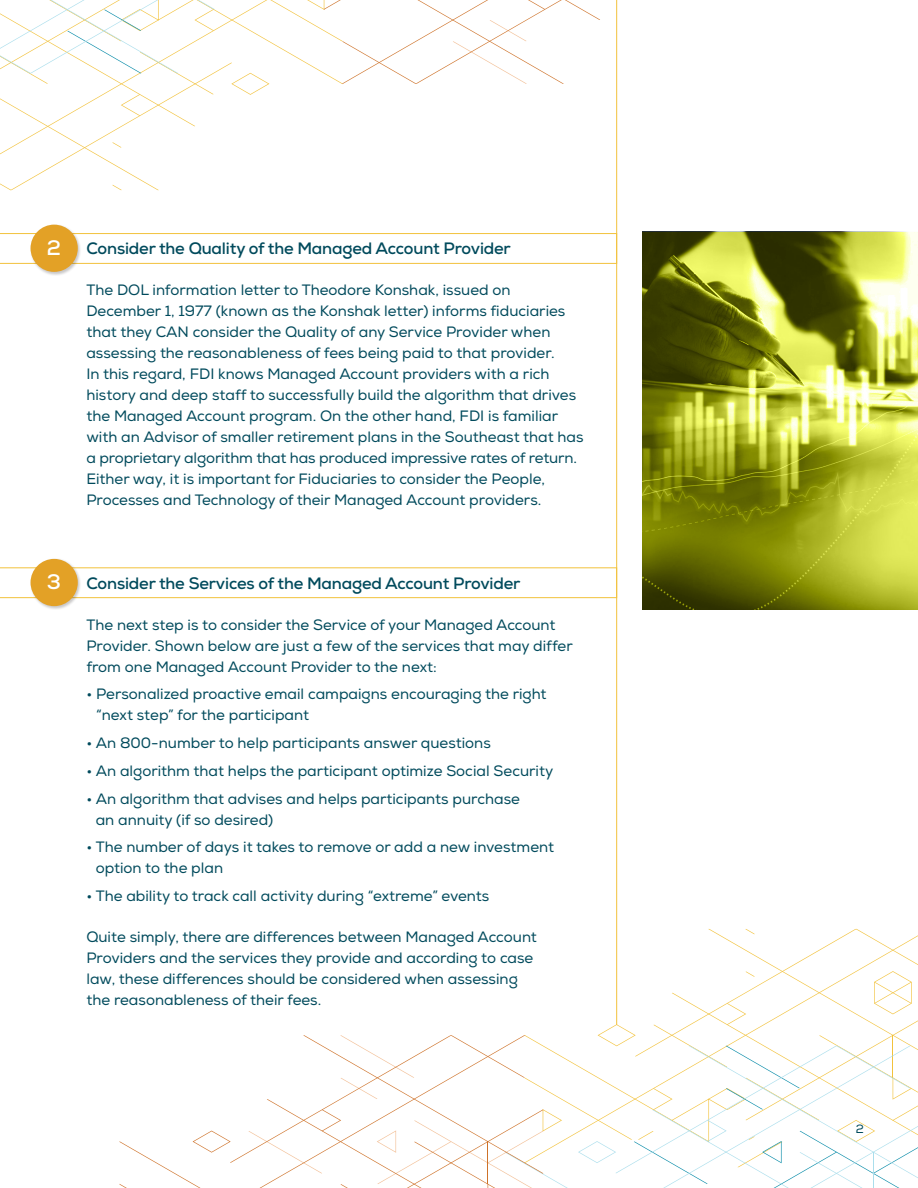
<style>
.page{position:relative;width:918px;height:1188px;background:#fff}
.page>*{position:absolute;margin:0;border:0;box-sizing:border-box;transform-origin:0 0}
.t1{font:700 21px "Nexa";color:#fff}
.t2{font:700 16.5px "Nexa";letter-spacing:-.01em;color:#004a5c}
.t3{font:15px/21px "Nexa";color:#004a5c}
.t4{font:12px "Nexa";color:#004a5c}
</style>
<div class="page">
<svg style="left:120px;top:929px;width:798px;height:259px"></svg>
<svg style="left:0;top:0;width:600px;height:190px"></svg>
<svg style="left:0;top:233px;width:616px;height:31px"></svg>
<div style="left:30px;top:224px;width:52px;height:52px;background:#231f20;opacity:.25"></div>
<div style="left:31px;top:225px;width:47px;height:47px;background:#e3a126;border-radius:50%"></div>
<hr style="left:616px;top:0;width:1px;height:1025px;background:#f2c23c">
<svg style="left:0;top:568px;width:616px;height:30px"></svg>
<div style="left:30px;top:558px;width:52px;height:52px;background:#231f20;opacity:.25"></div>
<div style="left:31px;top:559px;width:47px;height:47px;background:#e3a126;border-radius:50%"></div>
<svg style="left:643px;top:232px;width:275px;height:378px;background:#909627"></svg>
<p class="t1" style="left:47px;top:234px;width:16px">2</p>
<p class="t2" style="left:86px;top:238px;width:426px">Consider the Quality of the Managed Account Provider</p>
<p class="t3" style="left:86px;top:280px;width:499px">The DOL information letter to Theodore Konshak, issued on December 1, 1977 (known as the Konshak letter) informs fiduciaries that they CAN consider the Quality of any Service Provider when assessing the reasonableness of fees being paid to that provider.<br>In this regard, FDI knows Managed Account providers with a rich history and deep staff to successfully build the algorithm that drives the Managed Account program. On the other hand, FDI is familiar with an Advisor of smaller retirement plans in the Southeast that has a proprietary algorithm that has produced impressive rates of return.<br>Either way, it is important for Fiduciaries to consider the People, Processes and Technology of their Managed Account providers.</p>
<p class="t1" style="left:47px;top:568px;width:16px">3</p>
<p class="t2" style="left:86px;top:573px;width:436px">Consider the Services of the Managed Account Provider</p>
<p class="t3" style="left:86px;top:614px;width:488px">The next step is to consider the Service of your Managed Account<br>Provider. Shown below are just a few of the services that may differ from one Managed Account Provider to the next:</p>
<p class="t3" style="left:96px;top:684px;width:452px;text-indent:-10px">• Personalized proactive email campaigns encouraging the right “next step” for the participant</p>
<p class="t3" style="left:86px;top:733px;width:406px">• An 800-number to help participants answer questions</p>
<p class="t3" style="left:86px;top:760px;width:468px">• An algorithm that helps the participant optimize Social Security</p>
<p class="t3" style="left:96px;top:788px;width:426px;text-indent:-9px">• An algorithm that advises and helps participants purchase an annuity (if so desired)</p>
<p class="t3" style="left:96px;top:837px;width:460px;text-indent:-9px">• The number of days it takes to remove or add a new investment option to the plan</p>
<p class="t3" style="left:86px;top:886px;width:404px">• The ability to track call activity during “extreme” events</p>
<p class="t3" style="left:86px;top:927px;width:452px">Quite simply, there are differences between Managed Account Providers and the services they provide and according to case law, these differences should be considered when assessing the reasonableness of their fees.</p>
<p class="t4" style="left:856px;top:1122px;width:10px">2</p>
</div>
